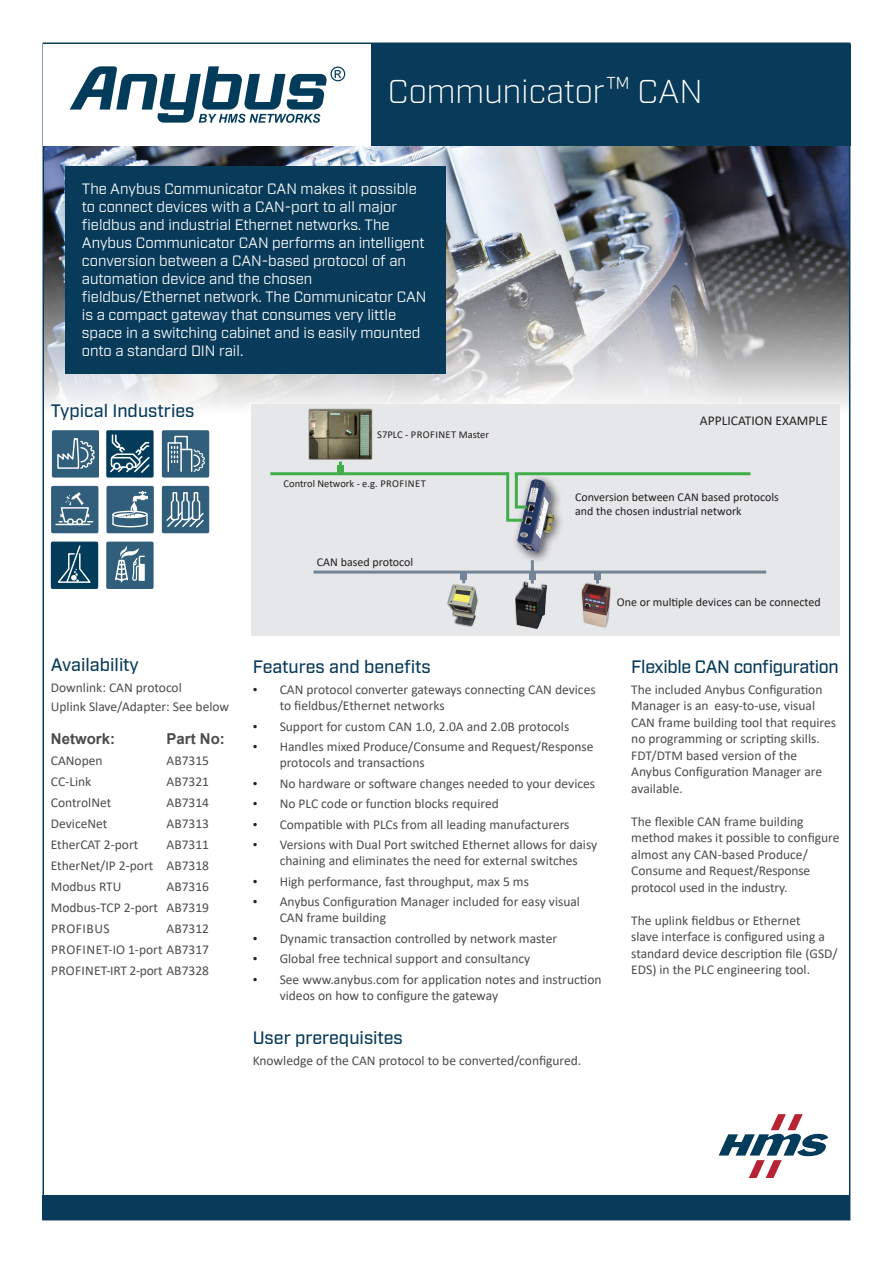
<style>
.page{position:relative;width:893px;height:1263px;background:#fff}
.page>*{position:absolute;margin:0;border:0;box-sizing:border-box;transform-origin:0 0}
.t1{font:300 33px "Industry";color:#fff}
.t2{font:500 18px "Industry";color:#083a59}
.t3{font:500 18px "Industry";letter-spacing:-.02em;color:#083a59}
.t4{font:15px/18px "Industry";color:#fff}
.t5{font:700 15px "Arial";color:#4b4c4d}
.t6{font:13.5px/16.5px "Calibri";color:#4b4c4d}
.t7{font:13.5px "Calibri";color:#231f20}
.t8{font:12px/13.5px "Calibri";color:#231f20}
.t9{font:10.5px "Calibri";color:#231f20}
.s1{font-family:"Times New Roman";color:#231f20}
</style>
<div class="page">
<img style="left:46px;top:145px;width:801px;height:270px">
<div style="left:43px;top:1195px;width:807px;height:24px;background:#083a59"></div>
<div style="left:371px;top:44px;width:479px;height:101px;background:#083a59"></div>
<svg style="left:70px;top:66px;width:275px;height:57px"></svg>
<svg style="left:719px;top:1114px;width:109px;height:64px"></svg>
<div style="left:65px;top:166px;width:380px;height:208px;background:#083a59"></div>
<div style="left:251px;top:404px;width:588px;height:231px;background:#e6e7e9"></div>
<div style="left:581px;top:583px;width:30px;height:45px;background:#231f20;opacity:.75"></div>
<img style="left:582px;top:584px;width:28px;height:43px">
<img style="left:447px;top:579px;width:31px;height:48px">
<hr style="left:270px;top:472px;width:238px;height:3px;background:#40ae49">
<hr style="left:314px;top:571px;width:452px;height:3px;background:#748497">
<hr style="left:506px;top:472px;width:3px;height:48px;background:#40ae49">
<svg style="left:462px;top:579px;width:3px;height:4px"></svg>
<svg style="left:531px;top:564px;width:3px;height:18px"></svg>
<svg style="left:596px;top:579px;width:3px;height:4px"></svg>
<svg style="left:339px;top:461px;width:3px;height:5px"></svg>
<div style="left:308px;top:408px;width:65px;height:52px;background:#231f20;opacity:.75"></div>
<img style="left:309px;top:409px;width:63px;height:50px">
<div style="left:511px;top:473px;width:54px;height:91px;background:#231f20;opacity:.75"></div>
<img style="left:517px;top:479px;width:36px;height:74px">
<hr style="left:506px;top:519px;width:17px;height:3px;background:#40ae49">
<svg style="left:52px;top:430px;width:47px;height:48px;background:#4b738c"></svg>
<svg style="left:106px;top:430px;width:48px;height:48px;background:#33617a"></svg>
<svg style="left:162px;top:430px;width:47px;height:48px;background:#4d748d"></svg>
<hr style="left:180px;top:449px;width:2px;height:22px;background:#fff">
<svg style="left:51px;top:486px;width:47px;height:47px;background:#49718b"></svg>
<svg style="left:106px;top:486px;width:48px;height:47px;background:#527891"></svg>
<svg style="left:162px;top:486px;width:47px;height:47px;background:#527891"></svg>
<svg style="left:51px;top:542px;width:47px;height:47px;background:#1e516c"></svg>
<svg style="left:106px;top:542px;width:48px;height:47px;background:#567c93"></svg>
<div style="left:337px;top:466px;width:7px;height:7px;background:#40ae49"></div>
<div style="left:460px;top:572px;width:7px;height:7px;background:#748497"></div>
<div style="left:529px;top:572px;width:7px;height:7px;background:#748497"></div>
<div style="left:594px;top:572px;width:7px;height:7px;background:#748497"></div>
<div style="left:514px;top:582px;width:33px;height:48px;background:#231f20;opacity:.75"></div>
<img style="left:516px;top:583px;width:30px;height:45px">
<svg style="left:518px;top:505px;width:9px;height:3px"></svg>
<hr style="left:515px;top:474px;width:3px;height:35px;background:#40ae49">
<hr style="left:515px;top:472px;width:235px;height:3px;background:#40ae49">
<p class="t1" style="left:388px;top:72px;width:316px">Communicator™ CAN</p>
<p class="t4" style="left:82px;top:180px;width:337px">The Anybus Communicator CAN makes it possible</p>
<p class="t4" style="left:82px;top:198px;width:344px">to connect devices with a CAN-port to all major fieldbus and industrial Ethernet networks. The Anybus Communicator CAN performs an intelligent conversion between a CAN-based protocol of an automation device and the chosen</p>
<p class="t4" style="left:82px;top:288px;width:346px">fieldbus/Ethernet network. The Communicator CAN is a compact gateway that consumes very little space in a switching cabinet and is easily mounted onto a standard DIN rail.</p>
<p class="t2" style="left:51px;top:400px;width:145px">Typical Industries</p>
<p class="t9" style="left:377px;top:427px;width:113px">S7PLC - PROFINET Master</p>
<p class="t9" style="left:284px;top:476px;width:144px">Control Network - e.g. PROFINET</p>
<p class="t8" style="left:317px;top:555px;width:98px">CAN based protocol</p>
<p class="t7" style="left:700px;top:412px;width:129px">APPLICATION EXAMPLE</p>
<p class="t8" style="left:575px;top:490px;width:205px">Conversion between CAN based protocols and the chosen industrial network</p>
<p class="t8" style="left:617px;top:595px;width:205px">One or multiple devices can be connected</p>
<p class="t2" style="left:51px;top:654px;width:90px">Availability</p>
<p class="t6" style="left:51px;top:677px;width:180px;line-height:19.5px">Downlink: CAN protocol<br>Uplink Slave/Adapter: See below</p>
<p class="t5" style="left:51px;top:728px;width:66px">Network:</p>
<p class="t5" style="left:166px;top:728px;width:60px">Part No:</p>
<p class="t6" style="left:51px;top:752px;width:53px">CANopen</p>
<p class="t6" style="left:167px;top:752px;width:44px">AB7315</p>
<p class="t6" style="left:51px;top:773px;width:42px">CC-Link</p>
<p class="t6" style="left:167px;top:773px;width:44px">AB7321</p>
<p class="t6" style="left:51px;top:794px;width:62px">ControlNet</p>
<p class="t6" style="left:167px;top:794px;width:44px">AB7314</p>
<p class="t6" style="left:51px;top:815px;width:58px">DeviceNet</p>
<p class="t6" style="left:167px;top:815px;width:44px">AB7313</p>
<p class="t6" style="left:51px;top:836px;width:89px">EtherCAT 2-port</p>
<p class="t6" style="left:167px;top:836px;width:44px">AB7311</p>
<p class="t6" style="left:51px;top:857px;width:160px">EtherNet/IP 2-port AB7318</p>
<p class="t6" style="left:51px;top:878px;width:72px">Modbus RTU</p>
<p class="t6" style="left:167px;top:878px;width:44px">AB7316</p>
<p class="t6" style="left:51px;top:897px;width:160px;line-height:21px">Modbus-TCP 2-port AB7319<br>PROFIBUS</p>
<p class="t6" style="left:167px;top:920px;width:44px">AB7312</p>
<p class="t6" style="left:51px;top:941px;width:159px">PROFINET-IO 1-port AB7317</p>
<p class="t6" style="left:51px;top:962px;width:159px">PROFINET-IRT 2-port AB7328</p>
<p class="t2" style="left:253px;top:656px;width:179px">Features and benefits</p>
<p class="t6" style="left:280px;top:681px;width:317px;text-indent:-27px"><span class="s1">•</span> CAN protocol converter gateways connecting CAN devices to fieldbus/Ethernet networks</p>
<p class="t6" style="left:253px;top:717px;width:318px"><span class="s1">•</span> Support for custom CAN 1.0, 2.0A and 2.0B protocols</p>
<p class="t6" style="left:280px;top:738px;width:315px;text-indent:-27px"><span class="s1">•</span> Handles mixed Produce/Consume and Request/Response protocols and transactions</p>
<p class="t6" style="left:253px;top:775px;width:344px"><span class="s1">•</span> No hardware or software changes needed to your devices</p>
<p class="t6" style="left:253px;top:795px;width:248px"><span class="s1">•</span> No PLC code or function blocks required</p>
<p class="t6" style="left:253px;top:815px;width:318px"><span class="s1">•</span> Compatible with PLCs from all leading manufacturers</p>
<p class="t6" style="left:253px;top:836px;width:346px;text-align:center"><span class="s1">•</span> Versions with Dual Port switched Ethernet allows for daisy chaining and eliminates the need for external switches</p>
<p class="t6" style="left:253px;top:873px;width:278px"><span class="s1">•</span> High performance, fast throughput, max 5 ms</p>
<p class="t6" style="left:280px;top:893px;width:302px;text-indent:-27px"><span class="s1">•</span> Anybus Configuration Manager included for easy visual<br>CAN frame building</p>
<p class="t6" style="left:253px;top:930px;width:306px"><span class="s1">•</span> Dynamic transaction controlled by network master</p>
<p class="t6" style="left:253px;top:950px;width:279px"><span class="s1">•</span> Global free technical support and consultancy</p>
<p class="t6" style="left:280px;top:971px;width:323px;text-indent:-27px"><span class="s1">•</span> See www.anybus.com for application notes and instruction videos on how to configure the gateway</p>
<p class="t2" style="left:253px;top:1027px;width:152px">User prerequisites</p>
<p class="t6" style="left:253px;top:1052px;width:330px">Knowledge of the CAN protocol to be converted/configured.</p>
<p class="t3" style="left:631px;top:656px;width:209px">Flexible CAN configuration</p>
<p class="t6" style="left:631px;top:681px;width:206px">The included Anybus Configuration<br>Manager is an easy-to-use, visual<br>CAN frame building tool that requires no programming or scripting skills.<br>FDT/DTM based version of the<br>Anybus Configuration Manager are available.</p>
<p class="t6" style="left:631px;top:813px;width:210px">The flexible CAN frame building method makes it possible to configure almost any CAN-based Produce/<br>Consume and Request/Response protocol used in the industry.</p>
<p class="t6" style="left:631px;top:912px;width:208px">The uplink fieldbus or Ethernet<br>slave interface is configured using a standard device description file (GSD/ EDS) in the PLC engineering tool.</p>
</div>
